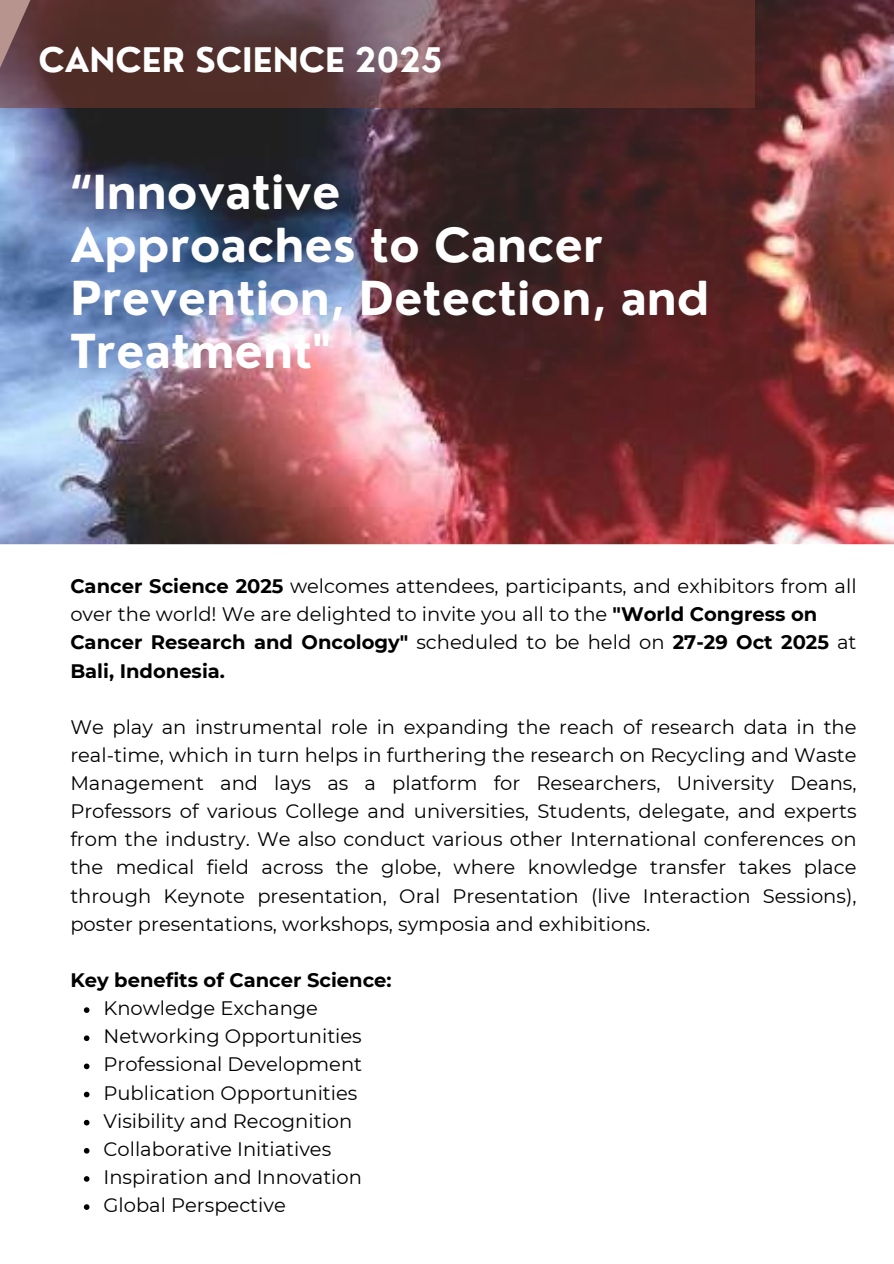
<style>
.page{position:relative;width:894px;height:1264px;background:#fff}
.page>*{position:absolute;margin:0;border:0;box-sizing:border-box;transform-origin:0 0}
.t1{font:700 45.6px/52.8px "Nourd";color:#fff}
.t2{font:700 33px "Nourd";color:#fff}
.t3{font:19.5px/28.2px "Montserrat";color:#000}
.t4{font:700 19.5px "Montserrat";color:#000}
.s1{font-weight:700}
</style>
<div class="page">
<img style="left:0;top:0;width:893px;height:544px">
<svg style="left:0;top:0;width:754px;height:107px"></svg>
<svg style="left:84px;top:1007px;width:5px;height:5px"></svg>
<svg style="left:84px;top:1035px;width:5px;height:6px"></svg>
<svg style="left:84px;top:1063px;width:5px;height:6px"></svg>
<svg style="left:84px;top:1091px;width:5px;height:6px"></svg>
<svg style="left:84px;top:1119px;width:5px;height:6px"></svg>
<svg style="left:84px;top:1148px;width:5px;height:5px"></svg>
<svg style="left:84px;top:1176px;width:5px;height:5px"></svg>
<svg style="left:84px;top:1204px;width:5px;height:5px"></svg>
<h2 class="t2" style="left:38px;top:39px;width:405px">CANCER SCIENCE 2025</h2>
<h1 class="t1" style="left:70px;top:165px;width:640px">“Innovative<br>Approaches to Cancer<br>Prevention, Detection, and<br>Treatment"</h1>
<p class="t3" style="left:70px;top:572px;width:787px"><span class="s1">Cancer Science 2025</span> welcomes attendees, participants, and exhibitors from all over the world! We are delighted to invite you all to the <span class="s1">"World Congress on Cancer Research and Oncology"</span> scheduled to be held on <span class="s1">27-29 Oct 2025</span> at <span class="s1">Bali, Indonesia.</span></p>
<p class="t3" style="left:70px;top:712px;width:787px;text-align:justify">We play an instrumental role in expanding the reach of research data in the real-time, which in turn helps in furthering the research on Recycling and Waste Management and lays as a platform for Researchers, University Deans, Professors of various College and universities, Students, delegate, and experts from the industry. We also conduct various other International conferences on the medical field across the globe, where knowledge transfer takes place through Keynote presentation, Oral Presentation (live Interaction Sessions), poster presentations, workshops, symposia and exhibitions.</p>
<p class="t4" style="left:70px;top:968px;width:323px">Key benefits of Cancer Science:</p>
<p class="t3" style="left:103px;top:994px;width:260px">Knowledge Exchange<br>Networking Opportunities<br>Professional Development<br>Publication Opportunities<br>Visibility and Recognition<br>Collaborative Initiatives<br>Inspiration and Innovation<br>Global Perspective</p>
</div>
